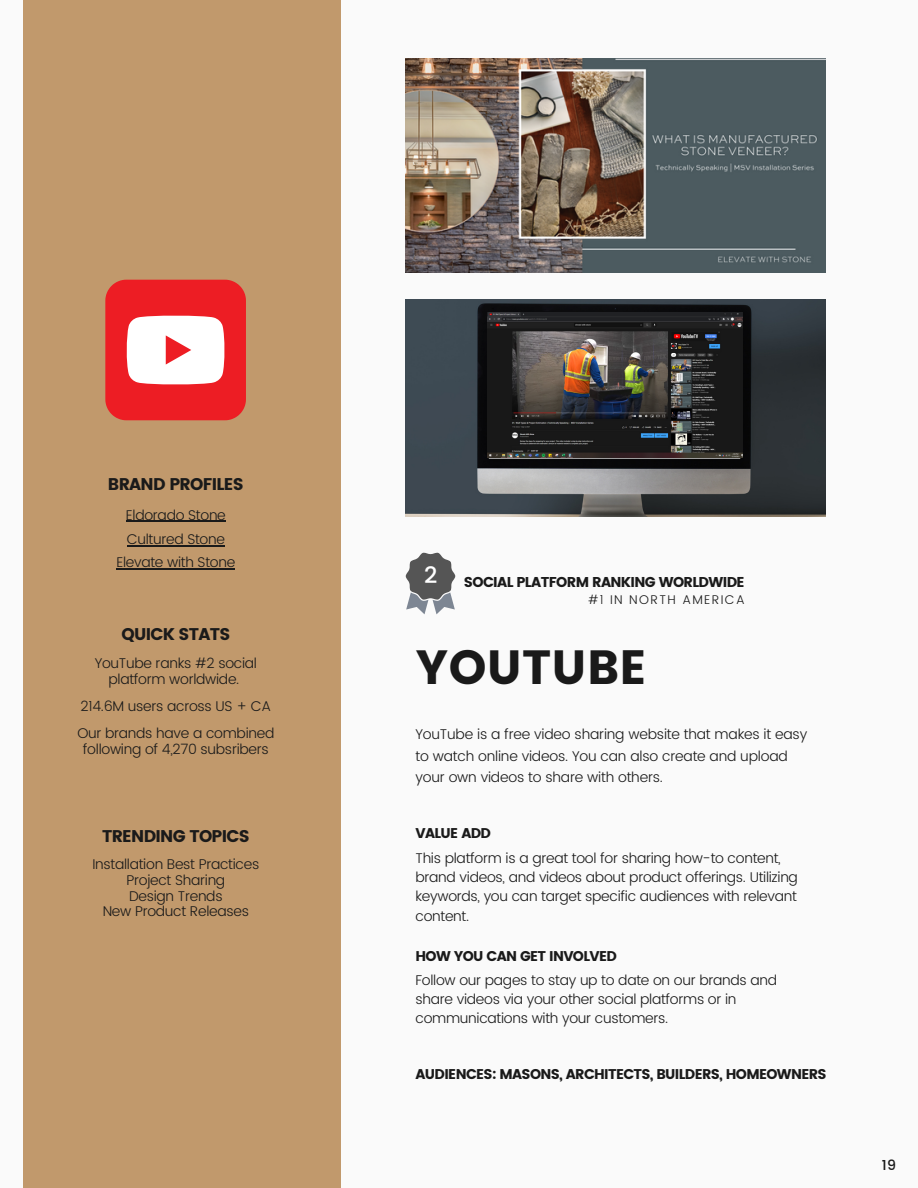
<style>
.page{position:relative;width:918px;height:1188px;background:#fafafa}
.page>*{position:absolute;margin:0;border:0;box-sizing:border-box;transform-origin:0 0}
.t1{font:48px "Poppins";letter-spacing:.005em;color:#1a1a1a}
.t2{font:16.95px "Poppins";letter-spacing:-.04em;color:#1a1a1a}
.t3{font:14.25px "Poppins";letter-spacing:-.045em;color:#1a1a1a}
.t4{font:300 14.1px/19.2px "Poppins";letter-spacing:-.02em;color:#1a1a1a}
.t5{font:14.1px "Poppins";letter-spacing:-.045em;color:#1a1a1a}
.t6{font:500 14.1px "Poppins";color:#1a1a1a}
.t7{font:300 12.6px "Poppins";letter-spacing:.11em;color:#1a1a1a}
</style>
<div class="page">
<div style="left:23px;top:0;width:318px;height:1188px;background:#c1996c"></div>
<svg style="left:406px;top:553px;width:49px;height:61px"></svg>
<svg style="left:105px;top:280px;width:141px;height:140px;background:#f16467"></svg>
<hr style="left:126px;top:521px;width:100px;height:1px;background:#1a1a1a">
<hr style="left:127px;top:545px;width:98px;height:1px;background:#1a1a1a">
<hr style="left:117px;top:569px;width:118px;height:1px;background:#1a1a1a">
<img style="left:405px;top:299px;width:421px;height:217px">
<img style="left:488px;top:313px;width:255px;height:145px">
<img style="left:405px;top:58px;width:421px;height:214px">
<p class="t2" style="left:108px;top:474px;width:137px">BRAND PROFILES</p>
<p class="t4" style="left:117px;top:503px;width:120px;line-height:23.9px;text-align:center">Eldorado Stone<br>Cultured Stone<br>Elevate with Stone</p>
<p class="t2" style="left:121px;top:625px;width:111px">QUICK STATS</p>
<p class="t4" style="left:95px;top:655px;width:164px;line-height:15.8px;text-align:center">YouTube ranks #2 social platform worldwide.</p>
<p class="t4" style="left:77px;top:692px;width:198px;line-height:27.3px">214.6M users across US + CA<br>Our brands have a combined</p>
<p class="t4" style="left:83px;top:740px;width:187px">following of 4,270 subsribers</p>
<p class="t2" style="left:102px;top:826px;width:149px">TRENDING TOPICS</p>
<p class="t4" style="left:92px;top:856px;width:168px;line-height:15.8px;text-align:center">Installation Best Practices<br>Project Sharing<br>Design Trends<br>New Product Releases</p>
<p class="t3" style="left:424px;top:573px;width:322px"><sup>2</sup> SOCIAL PLATFORM RANKING WORLDWIDE</p>
<p class="t7" style="left:588px;top:592px;width:158px">#1 IN NORTH AMERICA</p>
<h1 class="t1" style="left:416px;top:640px;width:233px">YOUTUBE</h1>
<p class="t4" style="left:416px;top:724px;width:393px;line-height:21.3px">YouTube is a free video sharing website that makes it easy to watch online videos. You can also create and upload your own videos to share with others.</p>
<p class="t5" style="left:416px;top:825px;width:77px">VALUE ADD</p>
<p class="t4" style="left:416px;top:849px;width:384px">This platform is a great tool for sharing how-to content, brand videos, and videos about product offerings. Utilizing keywords, you can target specific audiences with relevant content.</p>
<p class="t5" style="left:416px;top:948px;width:203px">HOW YOU CAN GET INVOLVED</p>
<p class="t4" style="left:416px;top:970px;width:363px">Follow our pages to stay up to date on our brands and share videos via your other social platforms or in communications with your customers.</p>
<p class="t5" style="left:416px;top:1066px;width:413px">AUDIENCES: MASONS, ARCHITECTS, BUILDERS, HOMEOWNERS</p>
<p class="t6" style="left:882px;top:1157px;width:16px">19</p>
</div>
